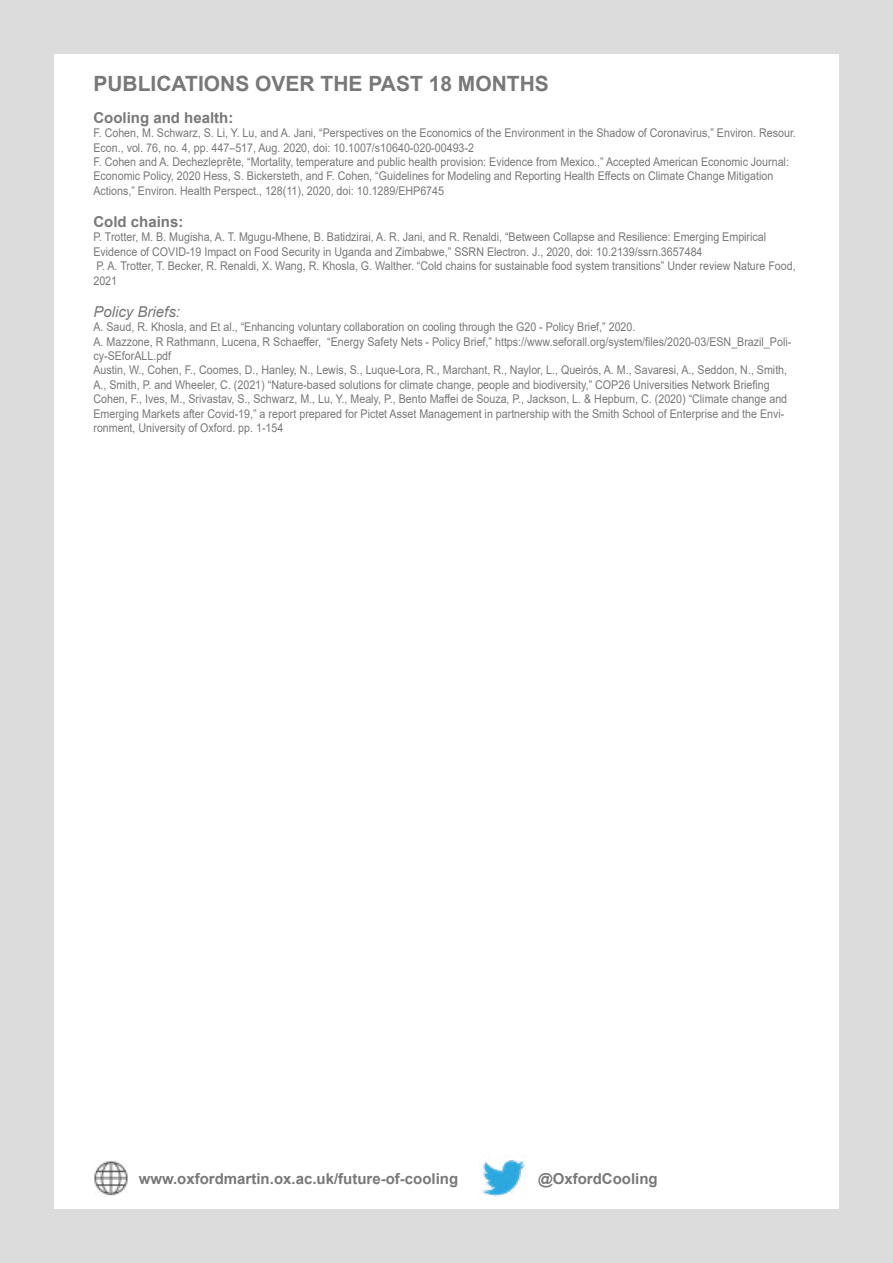
<style>
.page{position:relative;width:893px;height:1263px;background:#dcdcdc}
.page>*{position:absolute;margin:0;border:0;box-sizing:border-box;transform-origin:0 0}
.t1{font:700 21px "Arial";color:#787878}
.t2{font:700 15px "Arial";color:#787878}
.t3{font:italic 15px "Arial";color:#787878}
.t4{font:12px/14.4px "Arial";color:#787878;scale:.89 1}
</style>
<div class="page">
<div style="left:54px;top:54px;width:785px;height:1155px;background:#fff"></div>
<img style="left:481px;top:1160px;width:45px;height:37px">
<img style="left:94px;top:1161px;width:34px;height:35px">
<h1 class="t1" style="left:93px;top:68px;width:457px">PUBLICATIONS OVER THE PAST 18 MONTHS</h1>
<p class="t2" style="left:93px;top:107px;width:142px">Cooling and health:</p>
<p class="t4" style="left:93px;top:126px;width:791px">F. Cohen, M. Schwarz, S. Li, Y. Lu, and A. Jani, “Perspectives on the Economics of the Environment in the Shadow of Coronavirus,” Environ. Resour.<br>Econ., vol. 76, no. 4, pp. 447–517, Aug. 2020, doi: 10.1007/s10640-020-00493-2<br>F. Cohen and A. Dechezleprête, “Mortality, temperature and public health provision: Evidence from Mexico.,” Accepted American Economic Journal:<br>Economic Policy, 2020 Hess, S. Bickersteth, and F. Cohen, “Guidelines for Modeling and Reporting Health Effects on Climate Change Mitigation Actions,” Environ. Health Perspect., 128(11), 2020, doi: 10.1289/EHP6745</p>
<p class="t2" style="left:93px;top:211px;width:92px">Cold chains:</p>
<p class="t4" style="left:93px;top:230px;width:790px">P. Trotter, M. B. Mugisha, A. T. Mgugu-Mhene, B. Batidzirai, A. R. Jani, and R. Renaldi, “Between Collapse and Resilience: Emerging Empirical Evidence of COVID-19 Impact on Food Security in Uganda and Zimbabwe,” SSRN Electron. J., 2020, doi: 10.2139/ssrn.3657484<br>P. A. Trotter, T. Becker, R. Renaldi, X. Wang, R. Khosla, G. Walther. “Cold chains for sustainable food system transitions” Under review Nature Food, 2021</p>
<p class="t3" style="left:93px;top:302px;width:88px">Policy Briefs:</p>
<p class="t4" style="left:93px;top:320px;width:786px">A. Saud, R. Khosla, and Et al., “Enhancing voluntary collaboration on cooling through the G20 - Policy Brief,” 2020.<br>A. Mazzone, R Rathmann, Lucena, R Schaeffer, “Energy Safety Nets - Policy Brief,” https://www.seforall.org/system/files/2020-03/ESN_Brazil_Poli&shy;cy-SEforALL.pdf<br>Austin, W., Cohen, F., Coomes, D., Hanley, N., Lewis, S., Luque-Lora, R., Marchant, R., Naylor, L., Queirós, A. M., Savaresi, A., Seddon, N., Smith, A., Smith, P. and Wheeler, C. (2021) “Nature-based solutions for climate change, people and biodiversity,” COP26 Universities Network Briefing Cohen, F., Ives, M., Srivastav, S., Schwarz, M., Lu, Y., Mealy, P., Bento Maffei de Souza, P., Jackson, L. &amp; Hepburn, C. (2020) “Climate change and Emerging Markets after Covid-19,” a report prepared for Pictet Asset Management in partnership with the Smith School of Enterprise and the Envi&shy;ronment, University of Oxford. pp. 1-154</p>
<p class="t2" style="left:139px;top:1168px;width:321px">www.oxfordmartin.ox.ac.uk/future-of-cooling</p>
<p class="t2" style="left:538px;top:1168px;width:121px">@OxfordCooling</p>
</div>
